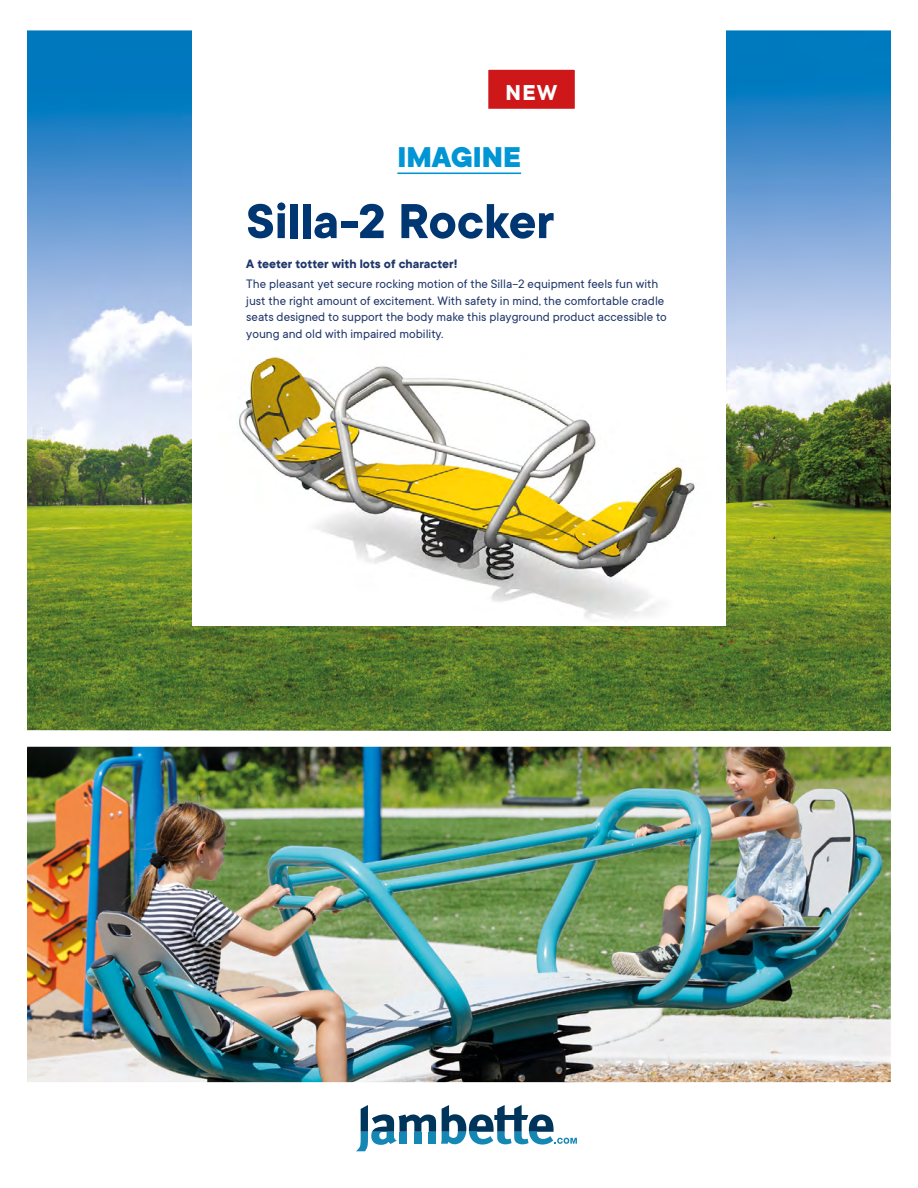
<style>
.page{position:relative;width:918px;height:1188px;background:#fff}
.page>*{position:absolute;margin:0;border:0;box-sizing:border-box;transform-origin:0 0}
.t1{font:700 54px "TT Commons";color:#003671}
.t2{font:800 31.5px "TT Commons";color:#0095d4}
.t3{font:700 23.85px "TT Commons";color:#fff}
.t4{font:13.5px/16.5px "TT Commons";color:#20376a}
.t5{font:700 13.5px "TT Commons";color:#20376a}
</style>
<div class="page">
<img style="left:27px;top:30px;width:864px;height:1122px">
<img style="left:193px;top:322px;width:533px;height:304px">
<h3 class="t3" style="left:506px;top:77px;width:53px">NEW</h3>
<h2 class="t2" style="left:397px;top:140px;width:125px">IMAGINE</h2>
<h1 class="t1" style="left:246px;top:186px;width:310px">Silla-2 Rocker</h1>
<p class="t5" style="left:246px;top:255px;width:213px">A teeter totter with lots of character!</p>
<p class="t4" style="left:246px;top:276px;width:422px">The pleasant yet secure rocking motion of the Silla-2 equipment feels fun with just the right amount of excitement. With safety in mind, the comfortable cradle seats designed to support the body make this playground product accessible to young and old with impaired mobility.</p>
</div>
